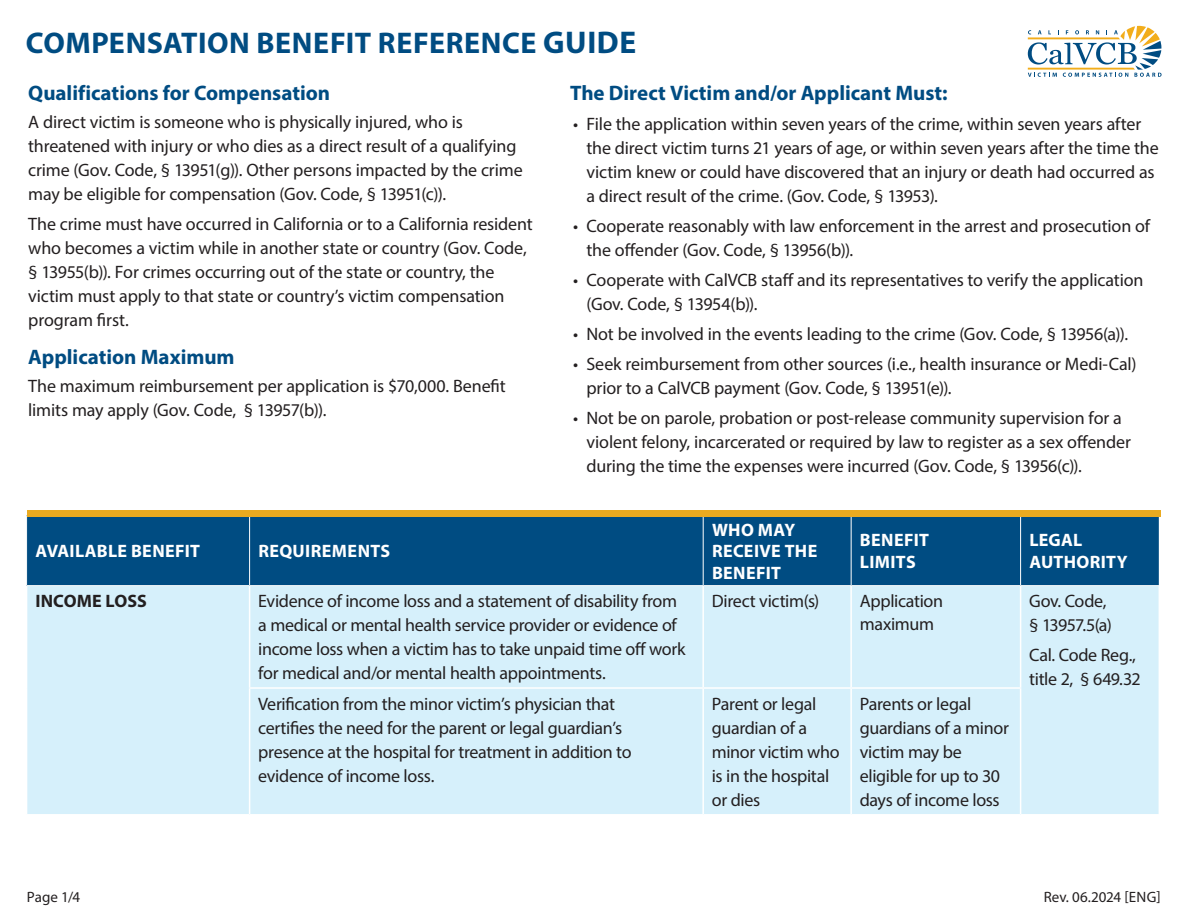
<style>
.page{position:relative;width:1188px;height:918px;background:#fff}
.page>*{position:absolute;margin:0;border:0;box-sizing:border-box;transform-origin:0 0}
.t1{font:700 30px "Myriad Pro";letter-spacing:.015em;color:#004c82}
.t2{font:700 21px "Myriad Pro";color:#004c82}
.t3{font:18px/24px "Myriad Pro";letter-spacing:-.01em;color:#231f20}
.t4{font:700 18px/21.6px "Myriad Pro";letter-spacing:.02em;color:#fff}
.t5{font:18px/24px "Myriad Pro";letter-spacing:-.03em;color:#231f20}
.t6{font:700 18px "Myriad Pro";letter-spacing:.005em;color:#231f20}
.t7{font:15px "Myriad Pro";color:#231f20}
.s1{font-size:31.5px}
</style>
<div class="page">
<div style="left:250px;top:586px;width:453px;height:102px;background:#d6f0fb"></div>
<div style="left:250px;top:688px;width:453px;height:127px;background:#d6f0fb"></div>
<div style="left:27px;top:586px;width:223px;height:229px;background:#d6f0fb"></div>
<hr style="left:26px;top:814px;width:224px;height:2px;background:#fff">
<div style="left:703px;top:688px;width:148px;height:127px;background:#d6f0fb"></div>
<hr style="left:250px;top:814px;width:453px;height:2px;background:#fff">
<div style="left:851px;top:688px;width:170px;height:127px;background:#d6f0fb"></div>
<hr style="left:703px;top:814px;width:148px;height:2px;background:#fff">
<div style="left:1021px;top:586px;width:138px;height:229px;background:#d6f0fb"></div>
<hr style="left:851px;top:814px;width:170px;height:2px;background:#fff">
<hr style="left:1021px;top:814px;width:139px;height:2px;background:#fff">
<div style="left:703px;top:586px;width:148px;height:102px;background:#d6f0fb"></div>
<hr style="left:249px;top:687px;width:454px;height:2px;background:#fff">
<div style="left:851px;top:586px;width:170px;height:102px;background:#d6f0fb"></div>
<hr style="left:703px;top:687px;width:148px;height:2px;background:#fff">
<hr style="left:851px;top:687px;width:170px;height:2px;background:#fff">
<hr style="left:702px;top:586px;width:2px;height:101px;background:#fff">
<hr style="left:702px;top:689px;width:2px;height:125px;background:#fff">
<hr style="left:249px;top:586px;width:1px;height:101px;background:#fff">
<hr style="left:249px;top:689px;width:1px;height:125px;background:#fff">
<hr style="left:1020px;top:586px;width:1px;height:101px;background:#fff">
<hr style="left:1020px;top:689px;width:1px;height:125px;background:#fff">
<hr style="left:850px;top:586px;width:2px;height:101px;background:#fff">
<hr style="left:850px;top:689px;width:2px;height:125px;background:#fff">
<div style="left:27px;top:515px;width:223px;height:71px;background:#004c82"></div>
<div style="left:250px;top:515px;width:453px;height:71px;background:#004c82"></div>
<div style="left:703px;top:515px;width:148px;height:71px;background:#004c82"></div>
<div style="left:851px;top:515px;width:170px;height:71px;background:#004c82"></div>
<div style="left:1021px;top:515px;width:138px;height:71px;background:#004c82"></div>
<hr style="left:249px;top:516px;width:1px;height:69px;background:#fff">
<hr style="left:703px;top:516px;width:1px;height:69px;background:#fff">
<hr style="left:851px;top:516px;width:1px;height:69px;background:#fff">
<hr style="left:1020px;top:516px;width:1px;height:69px;background:#fff">
<hr style="left:26px;top:585px;width:224px;height:1px;background:#fff">
<hr style="left:250px;top:585px;width:453px;height:1px;background:#fff">
<hr style="left:703px;top:585px;width:148px;height:1px;background:#fff">
<hr style="left:851px;top:585px;width:170px;height:1px;background:#fff">
<hr style="left:1021px;top:585px;width:139px;height:1px;background:#fff">
<div style="left:27px;top:510px;width:1133px;height:6px;background:#eaaa20"></div>
<svg style="left:1028px;top:26px;width:134px;height:51px"></svg>
<h1 class="t1" style="left:26px;top:24px;width:612px">COMPENSATION BENEFIT REFERENCE <span class="s1">GUIDE</span></h1>
<h2 class="t2" style="left:28px;top:79px;width:303px">Qualifications for Compensation</h2>
<p class="t3" style="left:28px;top:110px;width:496px">A direct victim is someone who is physically injured, who is threatened with injury or who dies as a direct result of a qualifying crime (Gov. Code, § 13951(g)). Other persons impacted by the crime may be eligible for compensation (Gov. Code, § 13951(c)).</p>
<p class="t3" style="left:28px;top:212px;width:506px">The crime must have occurred in California or to a California resident who becomes a victim while in another state or country (Gov. Code, § 13955(b)). For crimes occurring out of the state or country, the victim must apply to that state or country’s victim compensation program frst.</p>
<h2 class="t2" style="left:28px;top:343px;width:208px">Application Maximum</h2>
<p class="t3" style="left:28px;top:374px;width:479px">The maximum reimbursement per application is $70,000. Beneft limits may apply (Gov. Code, § 13957(b)).</p>
<h2 class="t2" style="left:570px;top:79px;width:379px">The Direct Victim and/or Applicant Must:</h2>
<p class="t3" style="left:586px;top:111px;width:574px;text-indent:-14px">• File the application within seven years of the crime, within seven years after the direct victim turns 21 years of age, or within seven years after the time the victim knew or could have discovered that an injury or death had occurred as a direct result of the crime. (Gov. Code, § 13953).</p>
<p class="t3" style="left:586px;top:213px;width:566px;text-indent:-14px">• Cooperate reasonably with law enforcement in the arrest and prosecution of the ofender (Gov. Code, § 13956(b)).</p>
<p class="t3" style="left:586px;top:267px;width:559px;text-indent:-14px">• Cooperate with CalVCB staf and its representatives to verify the application (Gov. Code, § 13954(b)).</p>
<p class="t3" style="left:573px;top:321px;width:557px">• Not be involved in the events leading to the crime (Gov. Code, § 13956(a)).</p>
<p class="t3" style="left:586px;top:351px;width:552px;text-indent:-14px">• Seek reimbursement from other sources (i.e., health insurance or Medi-Cal) prior to a CalVCB payment (Gov. Code, § 13951(e)).</p>
<p class="t3" style="left:586px;top:405px;width:546px;text-indent:-14px">• Not be on parole, probation or post-release community supervision for a violent felony, incarcerated or required by law to register as a sex ofender during the time the expenses were incurred (Gov. Code, § 13956(c)).</p>
<p class="t4" style="left:35px;top:540px;width:166px">AVAILABLE BENEFIT</p>
<p class="t4" style="left:258px;top:540px;width:133px">REQUIREMENTS</p>
<p class="t4" style="left:712px;top:518px;width:107px">WHO MAY<br>RECEIVE THE<br>BENEFIT</p>
<p class="t4" style="left:860px;top:529px;width:71px">BENEFIT<br>LIMITS</p>
<p class="t4" style="left:1029px;top:529px;width:100px">LEGAL<br>AUTHORITY</p>
<p class="t6" style="left:35px;top:590px;width:113px">INCOME LOSS</p>
<p class="t3" style="left:258px;top:589px;width:429px">Evidence of income loss and a statement of disability from a medical or mental health service provider or evidence of income loss when a victim has to take unpaid time of work for medical and/or mental health appointments.</p>
<p class="t3" style="left:712px;top:589px;width:109px">Direct victim(s)</p>
<p class="t3" style="left:860px;top:590px;width:85px;line-height:22.2px">Application maximum</p>
<p class="t5" style="left:1029px;top:589px;width:84px">Gov. Code, § 13957.5(a)</p>
<p class="t3" style="left:1029px;top:643px;width:113px">Cal. Code Reg., title 2, § 649.32</p>
<p class="t7" style="left:27px;top:888px;width:55px">Page 1/4</p>
<p class="t3" style="left:258px;top:692px;width:375px">Verifcation from the minor victim’s physician that certifes the need for the parent or legal guardian’s presence at the hospital for treatment in addition to evidence of income loss.</p>
<p class="t3" style="left:712px;top:692px;width:129px">Parent or legal guardian of a minor victim who is in the hospital or dies</p>
<p class="t3" style="left:860px;top:692px;width:151px">Parents or legal guardians of a minor victim may be eligible for up to 30 days of income loss</p>
<p class="t7" style="left:1044px;top:888px;width:119px">Rev. 06.2024 [ENG]</p>
</div>
